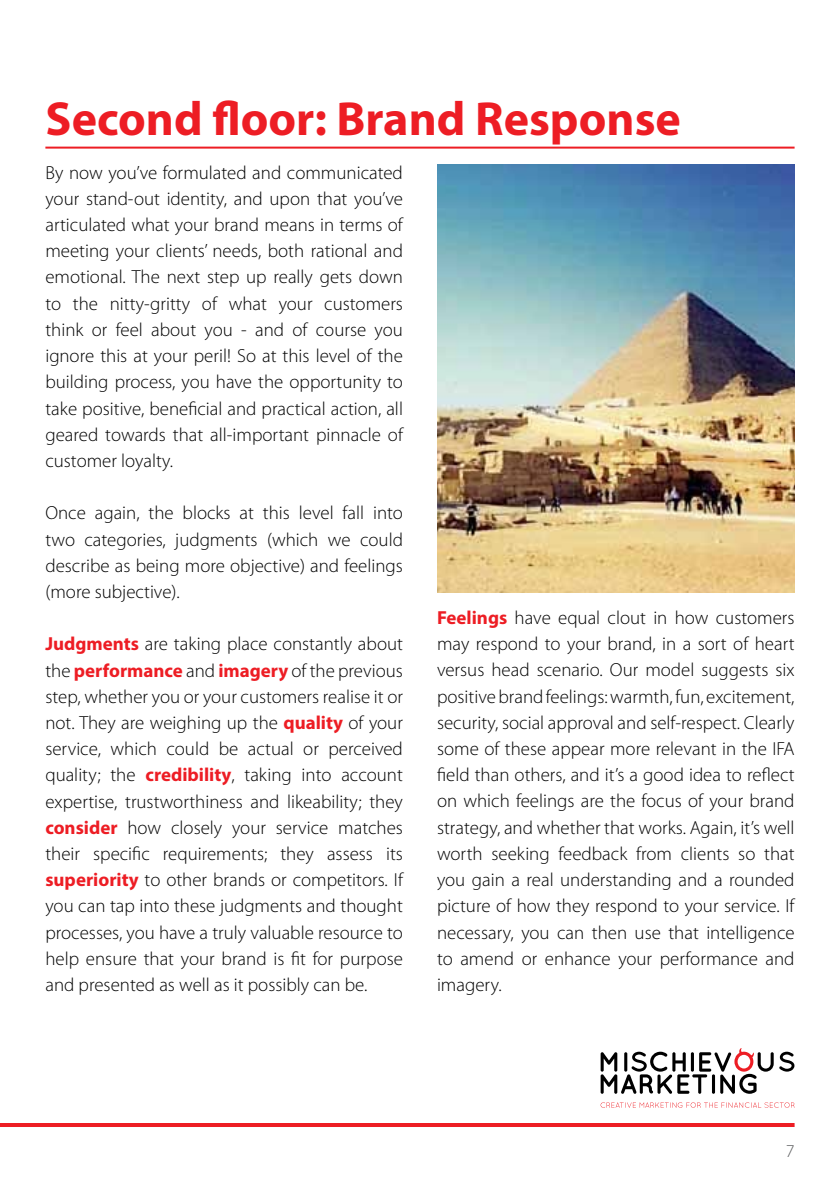
<style>
.page{position:relative;width:840px;height:1191px;background:#fff}
.page>*{position:absolute;margin:0;border:0;box-sizing:border-box;transform-origin:0 0}
.t1{font:700 48px "Myriad Pro";color:#ed1d24}
.t2{font:300 19px/26.2px "Myriad Pro";color:#000;text-align:justify}
.t3{font:300 18px "Myriad Pro";color:#58595b}
.s1{font-weight:700;color:#ed1d24}
</style>
<div class="page">
<hr style="left:0;top:1123px;width:794px;height:4px;background:#ed1d24">
<svg style="left:600px;top:1102px;width:194px;height:5px"></svg>
<svg style="left:600px;top:1048px;width:194px;height:45px"></svg>
<img style="left:437px;top:164px;width:357px;height:428px">
<hr style="left:45px;top:147px;width:749px;height:2px;background:#ed1d24">
<h1 class="t1" style="left:45px;top:88px;width:636px">Second floor: Brand Response</h1>
<p class="t2" style="left:45px;top:159px;width:359px">By now you’ve formulated and communicated your stand-out identity, and upon that you’ve articulated what your brand means in terms of meeting your clients’ needs, both rational and emotional. The next step up really gets down to the nitty-gritty of what your customers think or feel about you - and of course you ignore this at your peril! So at this level of the building process, you have the opportunity to take positive, beneficial and practical action, all geared towards that all-important pinnacle of customer loyalty.</p>
<p class="t2" style="left:45px;top:500px;width:359px">Once again, the blocks at this level fall into two categories, judgments (which we could describe as being more objective) and feelings (more subjective).</p>
<p class="t2" style="left:45px;top:631px;width:359px"><span class="s1">Judgments</span> are taking place constantly about the <span class="s1">performance</span> and <span class="s1">imagery</span> of the previous step, whether you or your customers realise it or not. They are weighing up the <span class="s1">quality</span> of your service, which could be actual or perceived quality; the <span class="s1">credibility</span>, taking into account expertise, trustworthiness and likeability; they <span class="s1">consider</span> how closely your service matches their specific requirements; they assess its <span class="s1">superiority</span> to other brands or competitors. If you can tap into these judgments and thought processes, you have a truly valuable resource to help ensure that your brand is fit for purpose and presented as well as it possibly can be.</p>
<p class="t2" style="left:437px;top:605px;width:359px"><span class="s1">Feelings</span> have equal clout in how customers may respond to your brand, in a sort of heart versus head scenario. Our model suggests six positive brand feelings: warmth, fun, excitement, security, social approval and self-respect. Clearly some of these appear more relevant in the IFA field than others, and it’s a good idea to reflect on which feelings are the focus of your brand strategy, and whether that works. Again, it’s well worth seeking feedback from clients so that you gain a real understanding and a rounded picture of how they respond to your service. If necessary, you can then use that intelligence to amend or enhance your performance and imagery.</p>
<p class="t3" style="left:785px;top:1141px;width:10px">7</p>
</div>
